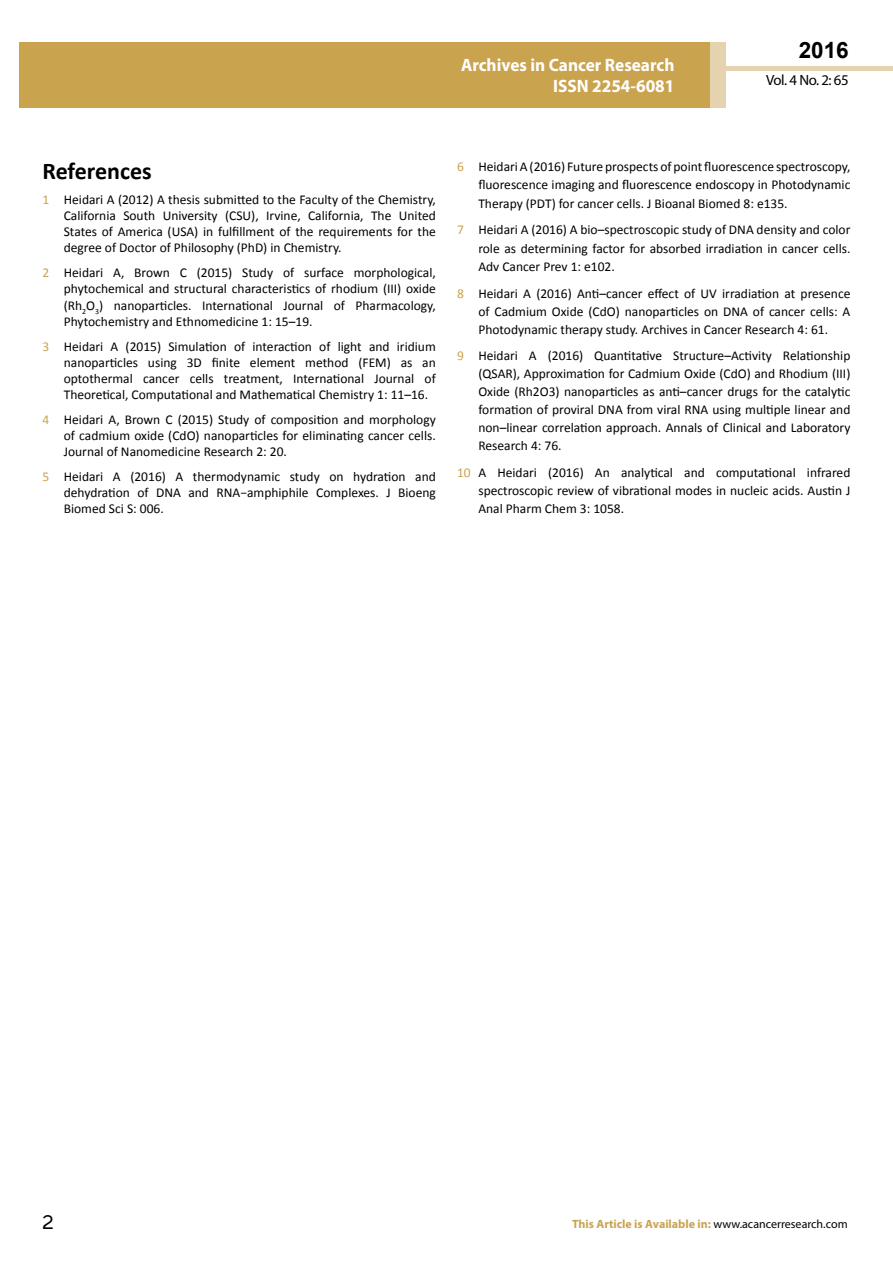
<style>
.page{position:relative;width:893px;height:1263px;background:#fff}
.page>*{position:absolute;margin:0;border:0;box-sizing:border-box;transform-origin:0 0}
.t1{font:25.5px "Tunga";color:#000}
.t2{font:700 24px "Calibri";color:#000}
.t3{font:700 22.5px "Arial";color:#000}
.t4{font:700 18px/21.6px "Myriad Pro";color:#fff;text-align:right;scale:.96 1}
.t5{font:14.85px "Myriad Pro";letter-spacing:-.03em;color:#000}
.t6{font:13.5px/16.2px "Calibri";color:#000;text-align:justify}
.t7{font:700 12px "Myriad Pro";color:#caa34f}
.s1{color:#caa34f}
.s2{font-weight:400;color:#000}
</style>
<div class="page">
<div style="left:722px;top:66px;width:171px;height:5px;background:#e5d2ae"></div>
<div style="left:19px;top:42px;width:706px;height:66px;background:#caa34f"></div>
<div style="left:710px;top:42px;width:15px;height:66px;background:#e5d2ae"></div>
<h3 class="t4" style="left:461px;top:53px;width:224px">Archives in Cancer Research<br>ISSN 2254-6081</h3>
<h3 class="t3" style="left:799px;top:35px;width:52px">2016</h3>
<p class="t5" style="left:766px;top:71px;width:84px">Vol. 4 No. 2: 65</p>
<h2 class="t2" style="left:43px;top:156px;width:111px">References</h2>
<p class="t6" style="left:64px;top:191px;width:374px;text-indent:-21px"><span class="s1">1</span> Heidari A (2012) A thesis submitted to the Faculty of the Chemistry, California South University (CSU), Irvine, California, The United States of America (USA) in fulfillment of the requirements for the degree of Doctor of Philosophy (PhD) in Chemistry.</p>
<p class="t6" style="left:64px;top:265px;width:374px;text-indent:-21px"><span class="s1">2</span> Heidari A, Brown C (2015) Study of surface morphological, phytochemical and structural characteristics of rhodium (III) oxide (Rh<sub>2</sub>O<sub>3</sub>) nanoparticles. International Journal of Pharmacology, Phytochemistry and Ethnomedicine 1: 15–19.</p>
<p class="t6" style="left:64px;top:338px;width:374px;text-indent:-21px"><span class="s1">3</span> Heidari A (2015) Simulation of interaction of light and iridium nanoparticles using 3D finite element method (FEM) as an optothermal cancer cells treatment, International Journal of Theoretical, Computational and Mathematical Chemistry 1: 11–16.</p>
<p class="t6" style="left:64px;top:411px;width:374px;text-indent:-21px"><span class="s1">4</span> Heidari A, Brown C (2015) Study of composition and morphology of cadmium oxide (CdO) nanoparticles for eliminating cancer cells.<br>Journal of Nanomedicine Research 2: 20.</p>
<p class="t6" style="left:64px;top:468px;width:374px;text-indent:-21px"><span class="s1">5</span> Heidari A (2016) A thermodynamic study on hydration and dehydration of DNA and RNA−amphiphile Complexes. J Bioeng Biomed Sci S: 006.</p>
<p class="t6" style="left:478px;top:158px;width:374px;line-height:18.1px;text-indent:-21px"><span class="s1">6</span> Heidari A (2016) Future prospects of point fluorescence spectroscopy, fluorescence imaging and fluorescence endoscopy in Photodynamic Therapy (PDT) for cancer cells. J Bioanal Biomed 8: e135.</p>
<p class="t6" style="left:478px;top:221px;width:374px;line-height:18.3px;text-indent:-21px"><span class="s1">7</span> Heidari A (2016) A bio–spectroscopic study of DNA density and color role as determining factor for absorbed irradiation in cancer cells.<br>Adv Cancer Prev 1: e102.</p>
<p class="t6" style="left:478px;top:284px;width:374px;line-height:18px;text-indent:-21px"><span class="s1">8</span> Heidari A (2016) Anti–cancer effect of UV irradiation at presence of Cadmium Oxide (CdO) nanoparticles on DNA of cancer cells: A Photodynamic therapy study. Archives in Cancer Research 4: 61.</p>
<p class="t6" style="left:478px;top:347px;width:374px;line-height:18px;text-indent:-21px"><span class="s1">9</span> Heidari A (2016) Quantitative Structure–Activity Relationship (QSAR), Approximation for Cadmium Oxide (CdO) and Rhodium (III)<br>Oxide (Rh2O3) nanoparticles as anti–cancer drugs for the catalytic formation of proviral DNA from viral RNA using multiple linear and non–linear correlation approach. Annals of Clinical and Laboratory Research 4: 76.</p>
<p class="t6" style="left:478px;top:463px;width:374px;line-height:18px;text-indent:-21px"><span class="s1">10</span> A Heidari (2016) An analytical and computational infrared spectroscopic review of vibrational modes in nucleic acids. Austin J Anal Pharm Chem 3: 1058.</p>
<h1 class="t1" style="left:42px;top:1205px;width:13px">2</h1>
<p class="t7" style="left:572px;top:1216px;width:277px">This Article is Available in: <span class="s2">www.acancerresearch.com</span></p>
</div>
